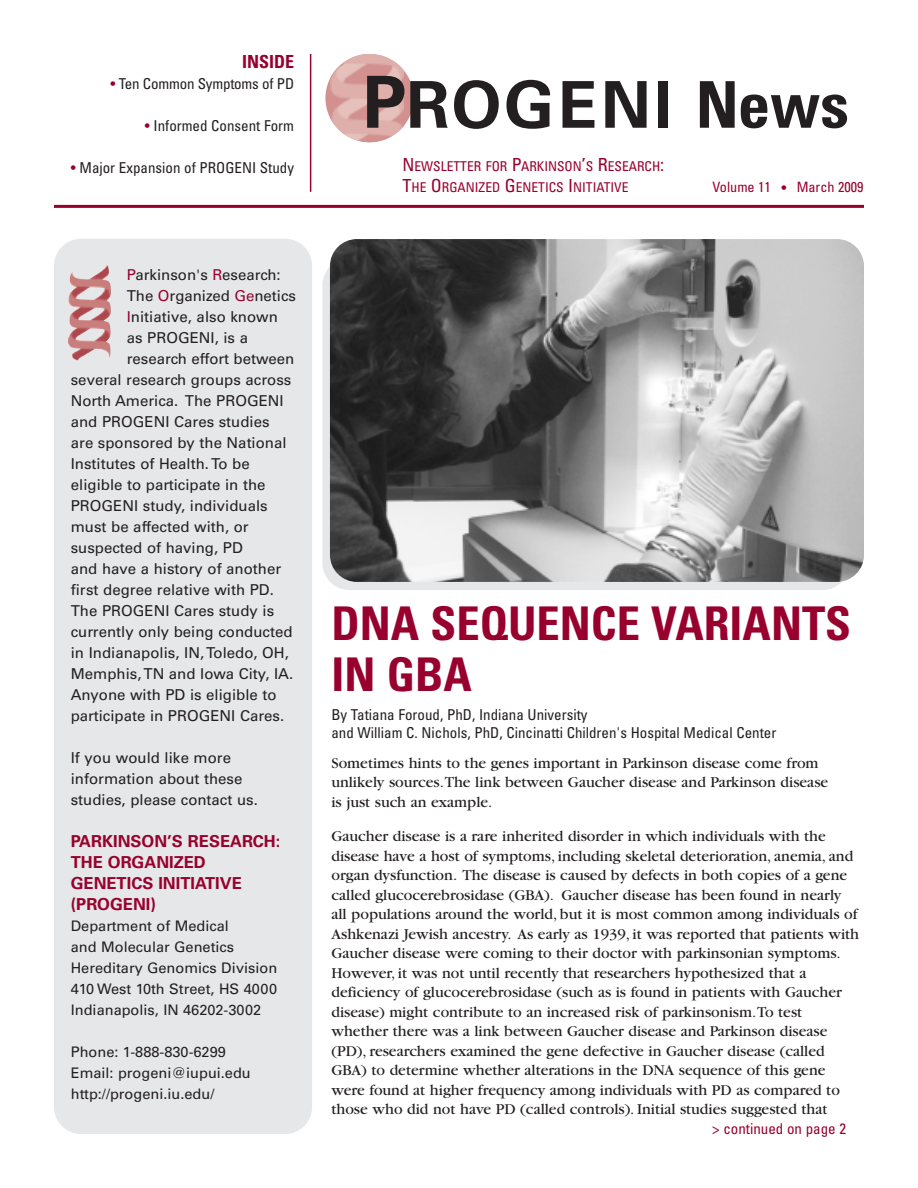
<style>
.page{position:relative;width:918px;height:1188px;background:#fff}
.page>*{position:absolute;margin:0;border:0;box-sizing:border-box;transform-origin:0 0}
.t1{font:700 64.5px "Univers";letter-spacing:.055em;color:#231f20}
.t2{font:700 condensed 46.5px/51px "Univers";color:#98012d}
.t3{font:700 condensed 18px "Univers";color:#98012d}
.t4{font:700 16.5px/21px "Univers";color:#98012d}
.t5{font:15.75px/19.5px "Garamond";color:#231f20}
.t6{font:15px/21px "Univers";color:#231f20}
.t7{font:condensed 15px/18px "Univers";color:#231f20}
.t8{font:condensed 15px "Univers";color:#98012d}
.t9{font:14.55px/21px "Univers";color:#231f20}
.t10{font:condensed 14.25px "Univers";color:#98012d}
.t11{font:condensed 13.5px/21px "Univers";color:#98012d}
.s1{color:#98012d}
.s2{font-size:72px}
.s3{font-stretch:condensed}
.s4{font-size:18px}
.s5{font-size:15px}
</style>
<div class="page">
<div style="left:322px;top:258px;width:528px;height:332px;background:#e6e7e9;border-radius:27px"></div>
<div style="left:325px;top:54px;width:89px;height:88px;background:#d2918f;border-radius:50%"></div>
<img style="left:330px;top:54px;width:73px;height:88px">
<hr style="left:310px;top:54px;width:1px;height:138px;background:#98012d">
<hr style="left:54px;top:205px;width:810px;height:3px;background:#98012d">
<div style="left:54px;top:239px;width:258px;height:895px;background:#e6e7e9;border-radius:27px"></div>
<img style="left:68px;top:265px;width:43px;height:95px">
<img style="left:330px;top:239px;width:534px;height:343px">
<p class="t3" style="left:242px;top:55px;width:54px">INSIDE</p>
<p class="t7" style="left:111px;top:76px;width:185px"><span class="s1">•</span> Ten Common Symptoms of PD</p>
<p class="t7" style="left:145px;top:118px;width:151px"><span class="s1">•</span> Informed Consent Form</p>
<p class="t7" style="left:71px;top:160px;width:225px"><span class="s1">•</span> Major Expansion of PROGENI Study</p>
<p class="t6" style="left:127px;top:266px;width:155px"><span class="s1">P</span>arkinson's <span class="s1">R</span>esearch:</p>
<p class="t6" style="left:127px;top:287px;width:171px">The <span class="s1">O</span>rganized <span class="s1">Ge</span>netics</p>
<p class="t6" style="left:127px;top:308px;width:153px"><span class="s1">I</span>nitiative, also known</p>
<p class="t6" style="left:127px;top:329px;width:123px">as PROGENI, is a</p>
<p class="t6" style="left:127px;top:350px;width:169px">research effort between</p>
<p class="t6" style="left:71px;top:371px;width:222px">several research groups across</p>
<p class="t6" style="left:71px;top:392px;width:214px">North America. The PROGENI</p>
<p class="t6" style="left:71px;top:413px;width:200px">and PROGENI Cares studies</p>
<p class="t6" style="left:71px;top:434px;width:217px">are sponsored by the National</p>
<p class="t6" style="left:71px;top:455px;width:180px">Institutes of Health. To be</p>
<p class="t6" style="left:71px;top:476px;width:196px">eligible to participate in the</p>
<p class="t6" style="left:71px;top:497px;width:198px">PROGENI study, individuals</p>
<p class="t6" style="left:71px;top:518px;width:179px">must be affected with, or</p>
<p class="t6" style="left:71px;top:539px;width:174px">suspected of having, PD</p>
<p class="t6" style="left:71px;top:560px;width:212px">and have a history of another</p>
<p class="t6" style="left:71px;top:581px;width:205px">first degree relative with PD.</p>
<p class="t6" style="left:71px;top:602px;width:205px">The PROGENI Cares study is</p>
<p class="t6" style="left:71px;top:623px;width:223px">currently only being conducted</p>
<p class="t6" style="left:71px;top:644px;width:220px">in Indianapolis, IN, Toledo, OH,</p>
<p class="t6" style="left:71px;top:665px;width:224px">Memphis, TN and Iowa City, IA.</p>
<p class="t6" style="left:71px;top:686px;width:207px">Anyone with PD is eligible to</p>
<p class="t6" style="left:71px;top:707px;width:215px">participate in PROGENI Cares.</p>
<p class="t6" style="left:71px;top:749px;width:189px">If you would like more information about these studies, please contact us.</p>
<p class="t4" style="left:71px;top:832px;width:211px">PARKINSON’S RESEARCH:<br>THE ORGANIZED<br>GENETICS INITIATIVE (PROGENI)</p>
<p class="t9" style="left:71px;top:917px;width:208px">Department of Medical<br>and Molecular Genetics<br>Hereditary Genomics Division<br>410 West 10th Street, HS 4000<br>Indianapolis, IN 46202-3002</p>
<p class="t9" style="left:71px;top:1043px;width:182px">Phone: 1-888-830-6299<br>Email: progeni@iupui.edu http://progeni.iu.edu/</p>
<h1 class="t1" style="left:362px;top:81px;width:488px"><span class="s2">P</span>ROGENI <span class="s3">News</span></h1>
<p class="t11" style="left:403px;top:157px;width:263px"><span class="s4">N</span>EWSLETTER FOR <span class="s4">P</span>ARKINSON<span class="s4">’</span>S <span class="s4">R</span>ESEARCH<span class="s4">:<br>T</span>HE <span class="s4">O</span>RGANIZED <span class="s4">G</span>ENETICS <span class="s4">I</span>NITIATIVE</p>
<p class="t10" style="left:713px;top:181px;width:152px">Volume 11 <span class="s5">•</span> March 2009</p>
<h2 class="t2" style="left:331px;top:602px;width:521px">DNA SEQUENCE VARIANTS<br>IN GBA</h2>
<p class="t7" style="left:331px;top:707px;width:446px">By Tatiana Foroud, PhD, Indiana University<br>and William C. Nichols, PhD, Cincinatti Children's Hospital Medical Center</p>
<p class="t5" style="left:331px;top:754px;width:498px">Sometimes hints to the genes important in Parkinson disease come from unlikely sources.The link between Gaucher disease and Parkinson disease is just such an example.</p>
<p class="t5" style="left:331px;top:828px;width:529px">Gaucher disease is a rare inherited disorder in which individuals with the disease have a host of symptoms, including skeletal deterioration, anemia, and organ dysfunction. The disease is caused by defects in both copies of a gene called glucocerebrosidase (GBA). Gaucher disease has been found in nearly all populations around the world, but it is most common among individuals of Ashkenazi Jewish ancestry. As early as 1939, it was reported that patients with Gaucher disease were coming to their doctor with parkinsonian symptoms.<br>However, it was not until recently that researchers hypothesized that a deficiency of glucocerebrosidase (such as is found in patients with Gaucher disease) might contribute to an increased risk of parkinsonism.To test whether there was a link between Gaucher disease and Parkinson disease (PD), researchers examined the gene defective in Gaucher disease (called GBA) to determine whether alterations in the DNA sequence of this gene were found at higher frequency among individuals with PD as compared to those who did not have PD (called controls). Initial studies suggested that</p>
<p class="t8" style="left:712px;top:1123px;width:135px">&gt; continued on page 2</p>
</div>
